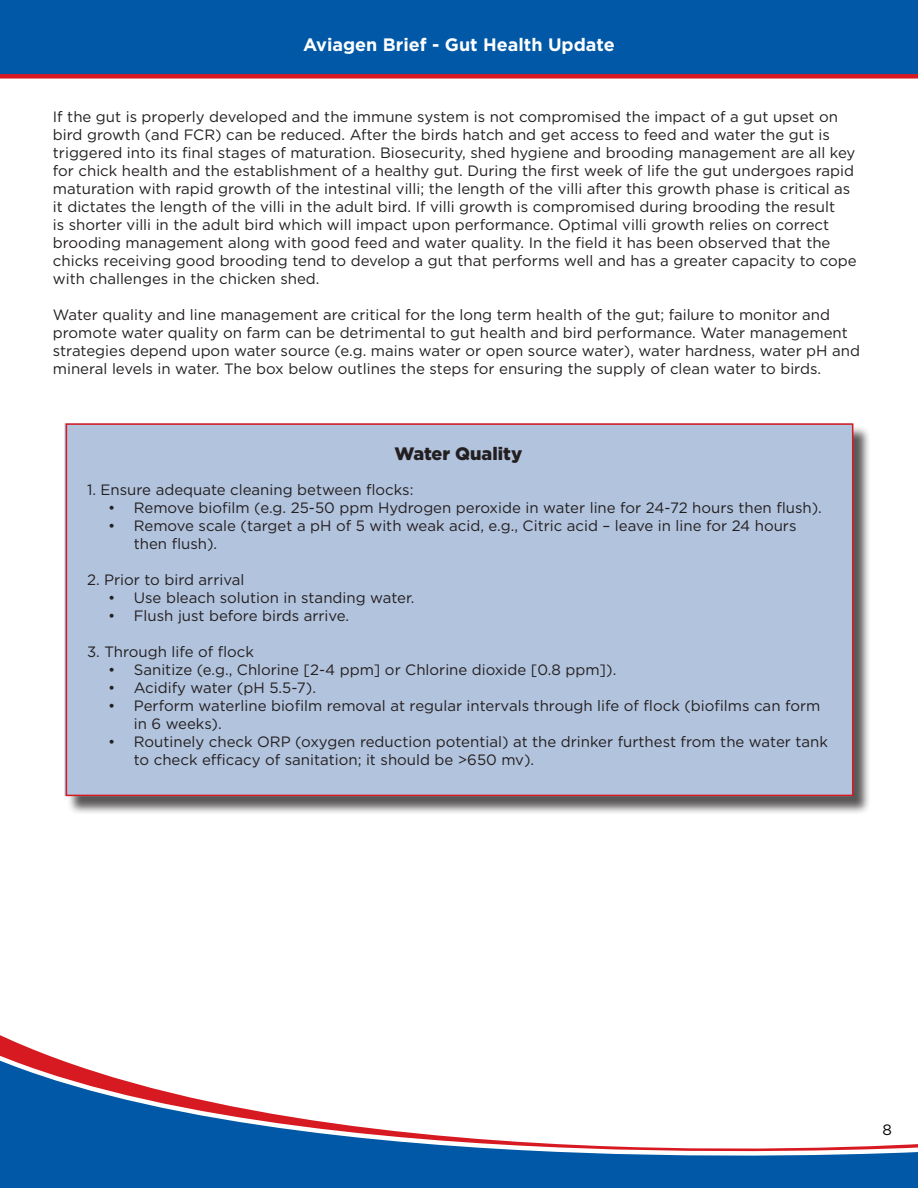
<style>
.page{position:relative;width:918px;height:1188px;background:#fff}
.page>*{position:absolute;margin:0;border:0;box-sizing:border-box;transform-origin:0 0}
.t1{font:700 18px "Gotham";color:#fff}
.t2{font:900 18px "Gotham";color:#231f20}
.t3{font:15px/18px "Gotham";color:#231f20}
.t4{font:15px "Gotham";color:#000}
</style>
<div class="page">
<svg style="left:0;top:1041px;width:918px;height:147px"></svg>
<div style="left:0;top:0;width:918px;height:79px;background:#0158a6"></div>
<div style="left:67px;top:426px;width:804px;height:389px;background:#231f20;opacity:.75"></div>
<div style="left:76px;top:435px;width:765px;height:350px;background:#b2c3dd"></div>
<div style="left:65px;top:423px;width:787px;height:373px;border:22px solid #b2c3dd"></div>
<div style="left:66px;top:423px;width:787px;height:373px;border:2px solid #d71a21"></div>
<p class="t1" style="left:303px;top:33px;width:313px">Aviagen Brief - Gut Health Update</p>
<p class="t3" style="left:53px;top:108px;width:805px">If the gut is properly developed and the immune system is not compromised the impact of a gut upset on bird growth (and FCR) can be reduced. After the birds hatch and get access to feed and water the gut is triggered into its final stages of maturation. Biosecurity, shed hygiene and brooding management are all key for chick health and the establishment of a healthy gut. During the first week of life the gut undergoes rapid maturation with rapid growth of the intestinal villi; the length of the villi after this growth phase is critical as it dictates the length of the villi in the adult bird. If villi growth is compromised during brooding the result<br>is shorter villi in the adult bird which will impact upon performance. Optimal villi growth relies on correct brooding management along with good feed and water quality. In the field it has been observed that the chicks receiving good brooding tend to develop a gut that performs well and has a greater capacity to cope with challenges in the chicken shed.</p>
<p class="t3" style="left:53px;top:306px;width:809px">Water quality and line management are critical for the long term health of the gut; failure to monitor and promote water quality on farm can be detrimental to gut health and bird performance. Water management strategies depend upon water source (e.g. mains water or open source water), water hardness, water pH and mineral levels in water. The box below outlines the steps for ensuring the supply of clean water to birds.</p>
<p class="t2" style="left:395px;top:441px;width:129px">Water Quality</p>
<p class="t3" style="left:87px;top:480px;width:328px">1. Ensure adequate cleaning between flocks:</p>
<p class="t3" style="left:108px;top:498px;width:715px">• Remove biofilm (e.g. 25-50 ppm Hydrogen peroxide in water line for 24-72 hours then flush).</p>
<p class="t3" style="left:134px;top:516px;width:664px;text-indent:-26px">• Remove scale (target a pH of 5 with weak acid, e.g., Citric acid – leave in line for 24 hours then flush).</p>
<p class="t3" style="left:87px;top:570px;width:159px">2. Prior to bird arrival</p>
<p class="t3" style="left:108px;top:588px;width:308px">• Use bleach solution in standing water.</p>
<p class="t3" style="left:108px;top:606px;width:242px">• Flush just before birds arrive.</p>
<p class="t3" style="left:87px;top:642px;width:168px">3. Through life of flock</p>
<p class="t3" style="left:108px;top:660px;width:510px">• Sanitize (e.g., Chlorine [2-4 ppm] or Chlorine dioxide [0.8 ppm]).</p>
<p class="t3" style="left:108px;top:678px;width:209px">• Acidify water (pH 5.5-7).</p>
<p class="t3" style="left:134px;top:696px;width:688px;text-indent:-26px">• Perform waterline biofilm removal at regular intervals through life of flock (biofilms can form in 6 weeks).</p>
<p class="t3" style="left:134px;top:732px;width:696px;text-indent:-26px">• Routinely check ORP (oxygen reduction potential) at the drinker furthest from the water tank to check efficacy of sanitation; it should be &gt;650 mv).</p>
<p class="t4" style="left:882px;top:1120px;width:11px">8</p>
</div>
